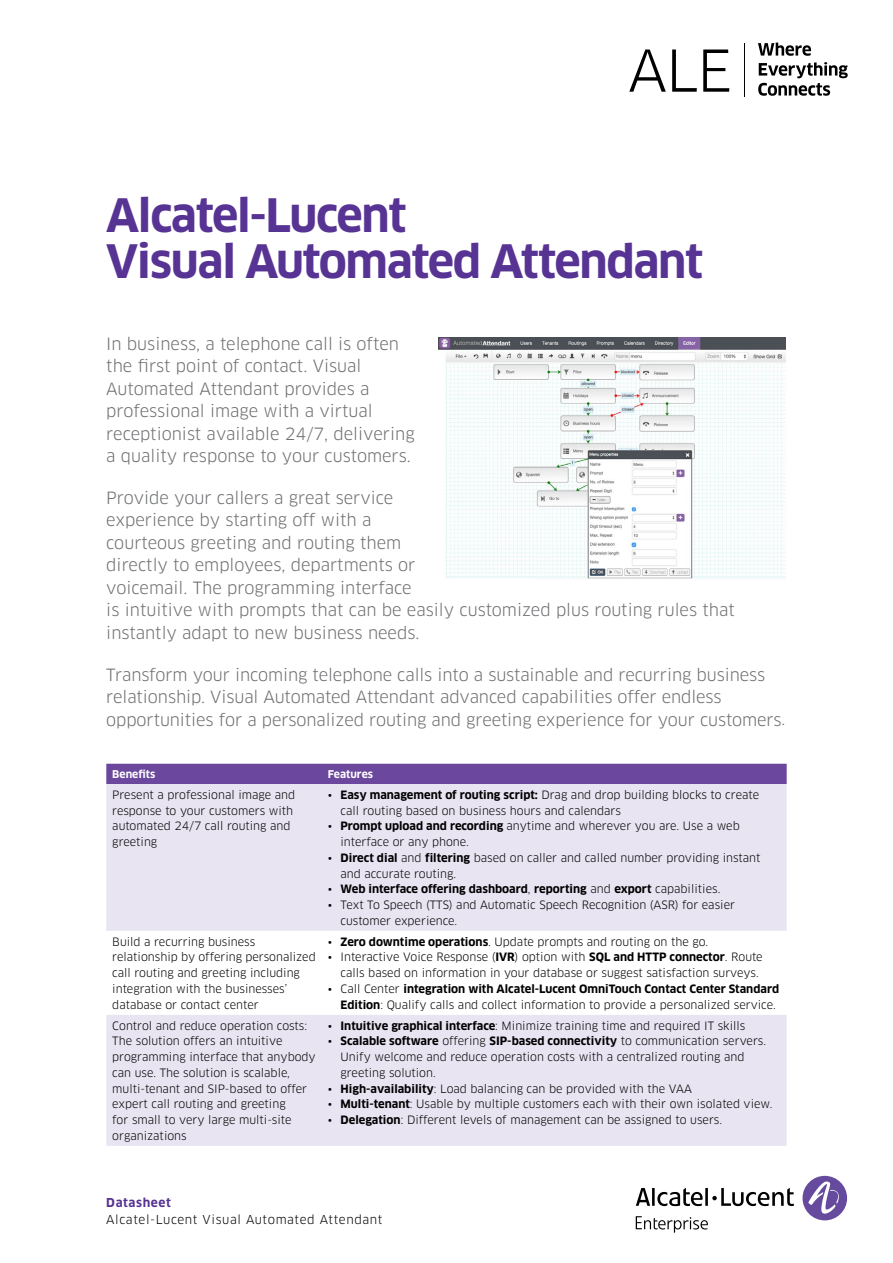
<style>
.page{position:relative;width:893px;height:1263px;background:#fff}
.page>*{position:absolute;margin:0;border:0;box-sizing:border-box;transform-origin:0 0}
.t1{font:700 45px/46.5px "Clan OT";letter-spacing:-.03em;color:#573393}
.t2{font:16.5px/22.5px "Clan OT";color:#6d6e71}
.t3{font:12px "Clan OT";letter-spacing:.05em;color:#000}
.t4{font:700 12px "Clan OT";letter-spacing:.05em;color:#573393}
.t5{font:11.25px/15.8px "Clan OT";color:#000}
.t6{font:700 11.25px "Clan OT";color:#000}
.t7{font:700 10.5px "Clan OT";color:#fff}
.s1{font-size:15.75px}
.s2{font-weight:700}
.s3{font-weight:400}
</style>
<div class="page">
<svg style="left:758px;top:43px;width:53px;height:13px"></svg>
<svg style="left:758px;top:62px;width:90px;height:34px"></svg>
<svg style="left:629px;top:50px;width:37px;height:42px"></svg>
<svg style="left:672px;top:50px;width:25px;height:42px"></svg>
<svg style="left:703px;top:50px;width:26px;height:42px"></svg>
<hr style="left:744px;top:43px;width:1px;height:53px;background:#000">
<div style="left:802px;top:1176px;width:45px;height:44px;background:#664a9e;border-radius:50%"></div>
<svg style="left:808px;top:1181px;width:34px;height:33px"></svg>
<svg style="left:636px;top:1188px;width:158px;height:18px"></svg>
<svg style="left:636px;top:1216px;width:72px;height:16px"></svg>
<div style="left:106px;top:764px;width:681px;height:20px;background:#6b489d"></div>
<div style="left:106px;top:784px;width:681px;height:362px;background:#e8e4f2"></div>
<svg style="left:106px;top:931px;width:681px;height:84px"></svg>
<img style="left:439px;top:338px;width:347px;height:241px">
<h1 class="t1" style="left:106px;top:192px;width:599px">Alcatel-Lucent<br>Visual Automated Attendant</h1>
<h2 class="t2" style="left:106px;top:332px;width:310px">In business, a telephone call is often the first point of contact. Visual Automated Attendant provides a professional image with a virtual receptionist available 24/7, delivering a quality response to your customers.</h2>
<p class="t2" style="left:106px;top:486px;width:630px">Provide your callers a great service<br>experience by starting off with a<br>courteous greeting and routing them<br>directly to employees, departments or<br>voicemail. The programming interface<br>is intuitive with prompts that can be easily customized plus routing rules that instantly adapt to new business needs.</p>
<p class="t2" style="left:106px;top:663px;width:681px">Transform your incoming telephone calls into a sustainable and recurring business relationship. Visual Automated Attendant advanced capabilities offer endless opportunities for a personalized routing and greeting experience for your customers<span class="s1">.</span></p>
<p class="t7" style="left:112px;top:768px;width:45px">Benefits</p>
<p class="t7" style="left:328px;top:768px;width:47px">Features</p>
<p class="t5" style="left:112px;top:787px;width:184px">Present a professional image and response to your customers with automated 24/7 call routing and greeting</p>
<p class="t5" style="left:340px;top:787px;width:420px;text-indent:-13px">• <span class="s2">Easy management of routing script:</span> Drag and drop building blocks to create call routing based on business hours and calendars</p>
<p class="t5" style="left:340px;top:818px;width:401px;text-indent:-13px">• <span class="s2">Prompt upload and recording</span> anytime and wherever you are. Use a web interface or any phone.</p>
<p class="t5" style="left:340px;top:850px;width:422px;text-indent:-13px">• <span class="s2">Direct dial</span> and <span class="s2">filtering</span> based on caller and called number providing instant and accurate routing.</p>
<p class="t6" style="left:328px;top:883px;width:394px"><span class="s3">•</span> Web interface offering dashboard<span class="s3">,</span> reporting <span class="s3">and</span> export <span class="s3">capabilities.</span></p>
<p class="t5" style="left:340px;top:897px;width:396px;text-indent:-13px">• Text To Speech (TTS) and Automatic Speech Recognition (ASR) for easier customer experience.</p>
<p class="t5" style="left:112px;top:934px;width:205px">Build a recurring business relationship by offering personalized call routing and greeting including integration with the businesses’ database or contact center</p>
<p class="t5" style="left:328px;top:934px;width:382px">• <span class="s2">Zero downtime operations</span>. Update prompts and routing on the go.</p>
<p class="t5" style="left:341px;top:949px;width:424px;text-indent:-13px">• Interactive Voice Response (<span class="s2">IVR</span>) option with <span class="s2">SQL and HTTP connector</span>. Route calls based on information in your database or suggest satisfaction surveys.</p>
<p class="t5" style="left:328px;top:981px;width:453px;text-align:right">• Call Center <span class="s2">integration with Alcatel-Lucent OmniTouch Contact Center Standard<br>Edition</span>: Qualify calls and collect information to provide a personalized service.</p>
<p class="t5" style="left:112px;top:1017px;width:205px">Control and reduce operation costs:<br>The solution offers an intuitive programming interface that anybody can use. The solution is scalable, multi-tenant and SIP-based to offer expert call routing and greeting<br>for small to very large multi-site organizations</p>
<p class="t5" style="left:328px;top:1017px;width:419px">• <span class="s2">Intuitive graphical interface</span>: Minimize training time and required IT skills</p>
<p class="t5" style="left:341px;top:1033px;width:427px;text-indent:-13px">• <span class="s2">Scalable software</span> offering <span class="s2">SIP-based connectivity</span> to communication servers.<br>Unify welcome and reduce operation costs with a centralized routing and greeting solution.</p>
<p class="t5" style="left:328px;top:1080px;width:366px">• <span class="s2">High-availability</span>: Load balancing can be provided with the VAA</p>
<p class="t5" style="left:328px;top:1096px;width:446px">• <span class="s2">Multi-tenant</span>: Usable by multiple customers each with their own isolated view.</p>
<p class="t5" style="left:328px;top:1112px;width:396px">• <span class="s2">Delegation</span>: Different levels of management can be assigned to users.</p>
<p class="t4" style="left:106px;top:1196px;width:66px">Datasheet</p>
<p class="t3" style="left:106px;top:1212px;width:278px">Alcatel-Lucent Visual Automated Attendant</p>
</div>
